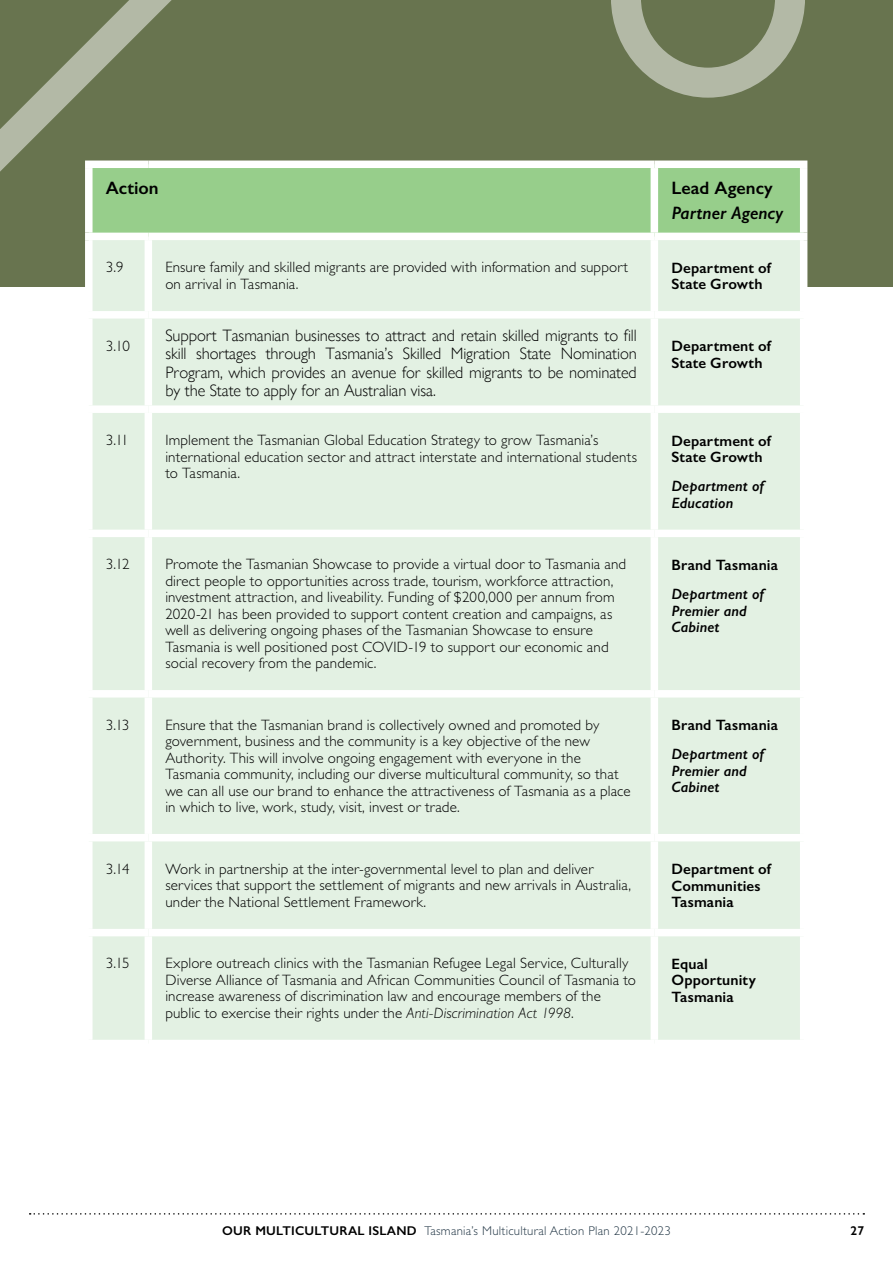
<style>
.page{position:relative;width:893px;height:1263px;background:#fff}
.page>*{position:absolute;margin:0;border:0;box-sizing:border-box;transform-origin:0 0}
.t1{font:600 18px "Gill Sans";letter-spacing:.005em;color:#000}
.t2{font:italic 600 18px "Gill Sans";letter-spacing:-.005em;color:#000}
.t3{font:300 16.5px/18.1px "Gill Sans Nova";letter-spacing:-.005em;color:#000;text-align:justify}
.t4{font:300 15px/16.5px "Gill Sans";letter-spacing:.01em;color:#000}
.t5{font:600 15px/16.5px "Gill Sans";letter-spacing:.01em;color:#000}
.t6{font:italic 600 15px/16.5px "Gill Sans";letter-spacing:.005em;color:#000}
.t7{font:300 12.75px "Gill Sans";letter-spacing:.02em;color:#233746}
.t8{font:600 12.75px "Gill Sans";color:#000}
.s1{font-style:italic}
.s2{font-weight:600;color:#000}
</style>
<div class="page">
<svg style="left:30px;top:1213px;width:834px;height:1px"></svg>
<div style="left:0;top:0;width:893px;height:287px;background:#68744f"></div>
<svg style="left:0;top:0;width:271px;height:172px"></svg>
<svg style="left:611px;top:0;width:194px;height:98px"></svg>
<div style="left:93px;top:168px;width:707px;height:65px;background:#97ce8b"></div>
<div style="left:93px;top:240px;width:707px;height:800px;background:#e3f1e3"></div>
<div style="left:85px;top:161px;width:63px;height:7px;background:#fff"></div>
<div style="left:85px;top:168px;width:8px;height:65px;background:#fff"></div>
<div style="left:148px;top:161px;width:506px;height:7px;background:#fff"></div>
<div style="left:654px;top:161px;width:153px;height:7px;background:#fff"></div>
<div style="left:651px;top:168px;width:7px;height:65px;background:#fff"></div>
<div style="left:800px;top:168px;width:7px;height:65px;background:#fff"></div>
<div style="left:85px;top:233px;width:63px;height:7px;background:#fff"></div>
<div style="left:85px;top:240px;width:8px;height:71px;background:#fff"></div>
<div style="left:148px;top:233px;width:506px;height:7px;background:#fff"></div>
<div style="left:145px;top:240px;width:7px;height:71px;background:#fff"></div>
<div style="left:654px;top:233px;width:153px;height:7px;background:#fff"></div>
<div style="left:651px;top:240px;width:7px;height:71px;background:#fff"></div>
<div style="left:800px;top:240px;width:7px;height:71px;background:#fff"></div>
<div style="left:85px;top:311px;width:63px;height:8px;background:#fff"></div>
<div style="left:148px;top:311px;width:506px;height:8px;background:#fff"></div>
<div style="left:145px;top:319px;width:7px;height:86px;background:#fff"></div>
<div style="left:654px;top:311px;width:153px;height:8px;background:#fff"></div>
<div style="left:651px;top:319px;width:7px;height:86px;background:#fff"></div>
<div style="left:85px;top:405px;width:63px;height:8px;background:#fff"></div>
<div style="left:148px;top:405px;width:506px;height:8px;background:#fff"></div>
<div style="left:145px;top:413px;width:7px;height:117px;background:#fff"></div>
<div style="left:654px;top:405px;width:153px;height:8px;background:#fff"></div>
<div style="left:651px;top:413px;width:7px;height:117px;background:#fff"></div>
<div style="left:85px;top:530px;width:63px;height:7px;background:#fff"></div>
<div style="left:148px;top:530px;width:506px;height:7px;background:#fff"></div>
<div style="left:145px;top:537px;width:7px;height:153px;background:#fff"></div>
<div style="left:654px;top:530px;width:153px;height:7px;background:#fff"></div>
<div style="left:651px;top:537px;width:7px;height:153px;background:#fff"></div>
<div style="left:85px;top:690px;width:63px;height:7px;background:#fff"></div>
<div style="left:148px;top:690px;width:506px;height:7px;background:#fff"></div>
<div style="left:145px;top:697px;width:7px;height:137px;background:#fff"></div>
<div style="left:654px;top:690px;width:153px;height:7px;background:#fff"></div>
<div style="left:651px;top:697px;width:7px;height:137px;background:#fff"></div>
<div style="left:85px;top:834px;width:63px;height:7px;background:#fff"></div>
<div style="left:148px;top:834px;width:506px;height:7px;background:#fff"></div>
<div style="left:145px;top:841px;width:7px;height:88px;background:#fff"></div>
<div style="left:654px;top:834px;width:153px;height:7px;background:#fff"></div>
<div style="left:651px;top:841px;width:7px;height:88px;background:#fff"></div>
<div style="left:85px;top:929px;width:63px;height:7px;background:#fff"></div>
<div style="left:148px;top:929px;width:506px;height:7px;background:#fff"></div>
<div style="left:145px;top:936px;width:7px;height:104px;background:#fff"></div>
<div style="left:654px;top:929px;width:153px;height:7px;background:#fff"></div>
<div style="left:651px;top:936px;width:7px;height:104px;background:#fff"></div>
<p class="t1" style="left:106px;top:177px;width:54px">Action</p>
<p class="t1" style="left:671px;top:177px;width:103px">Lead Agency</p>
<p class="t2" style="left:671px;top:202px;width:114px">Partner Agency</p>
<p class="t4" style="left:106px;top:259px;width:19px">3.9</p>
<p class="t4" style="left:165px;top:259px;width:464px">Ensure family and skilled migrants are provided with information and support on arrival in Tasmania.</p>
<p class="t5" style="left:671px;top:259px;width:101px">Department of<br>State Growth</p>
<p class="t4" style="left:106px;top:337px;width:26px">3.10</p>
<p class="t3" style="left:165px;top:327px;width:473px">Support Tasmanian businesses to attract and retain skilled migrants to fill skill shortages through Tasmania’s Skilled Migration State Nomination Program, which provides an avenue for skilled migrants to be nominated by the State to apply for an Australian visa.</p>
<p class="t5" style="left:671px;top:338px;width:101px">Department of<br>State Growth</p>
<p class="t4" style="left:106px;top:432px;width:24px">3.11</p>
<p class="t4" style="left:165px;top:432px;width:473px">Implement the Tasmanian Global Education Strategy to grow Tasmania’s international education sector and attract interstate and international students to Tasmania.</p>
<p class="t5" style="left:671px;top:432px;width:101px">Department of<br>State Growth</p>
<p class="t6" style="left:671px;top:478px;width:94px">Department of<br>Education</p>
<p class="t4" style="left:106px;top:556px;width:25px">3.12</p>
<p class="t4" style="left:165px;top:556px;width:462px">Promote the Tasmanian Showcase to provide a virtual door to Tasmania and direct people to opportunities across trade, tourism, workforce attraction, investment attraction, and liveability. Funding of $200,000 per annum from 2020-21 has been provided to support content creation and campaigns, as well as delivering ongoing phases of the Tasmanian Showcase to ensure Tasmania is well positioned post COVID-19 to support our economic and social recovery from the pandemic.</p>
<p class="t5" style="left:671px;top:556px;width:108px">Brand Tasmania</p>
<p class="t6" style="left:671px;top:585px;width:94px">Department of<br>Premier and<br>Cabinet</p>
<p class="t4" style="left:106px;top:716px;width:25px">3.13</p>
<p class="t4" style="left:165px;top:716px;width:467px">Ensure that the Tasmanian brand is collectively owned and promoted by government, business and the community is a key objective of the new Authority. This will involve ongoing engagement with everyone in the Tasmania community, including our diverse multicultural community, so that we can all use our brand to enhance the attractiveness of Tasmania as a place in which to live, work, study, visit, invest or trade.</p>
<p class="t5" style="left:671px;top:717px;width:108px">Brand Tasmania</p>
<p class="t6" style="left:671px;top:746px;width:94px">Department of<br>Premier and<br>Cabinet</p>
<p class="t4" style="left:106px;top:860px;width:25px">3.14</p>
<p class="t4" style="left:165px;top:860px;width:467px">Work in partnership at the inter-governmental level to plan and deliver services that support the settlement of migrants and new arrivals in Australia, under the National Settlement Framework.</p>
<p class="t5" style="left:671px;top:861px;width:101px">Department of<br>Communities<br>Tasmania</p>
<p class="t4" style="left:106px;top:955px;width:25px">3.15</p>
<p class="t4" style="left:165px;top:955px;width:472px">Explore outreach clinics with the Tasmanian Refugee Legal Service, Culturally Diverse Alliance of Tasmania and African Communities Council of Tasmania to increase awareness of discrimination law and encourage members of the public to exercise their rights under the <span class="s1">Anti-Discrimination Act 1998</span>.</p>
<p class="t5" style="left:671px;top:955px;width:86px">Equal<br>Opportunity<br>Tasmania</p>
<p class="t7" style="left:222px;top:1224px;width:450px"><span class="s2">OUR MULTICULTURAL ISLAND</span> Tasmania’s Multicultural Action Plan 2021-2023</p>
<p class="t8" style="left:850px;top:1223px;width:15px">27</p>
</div>
